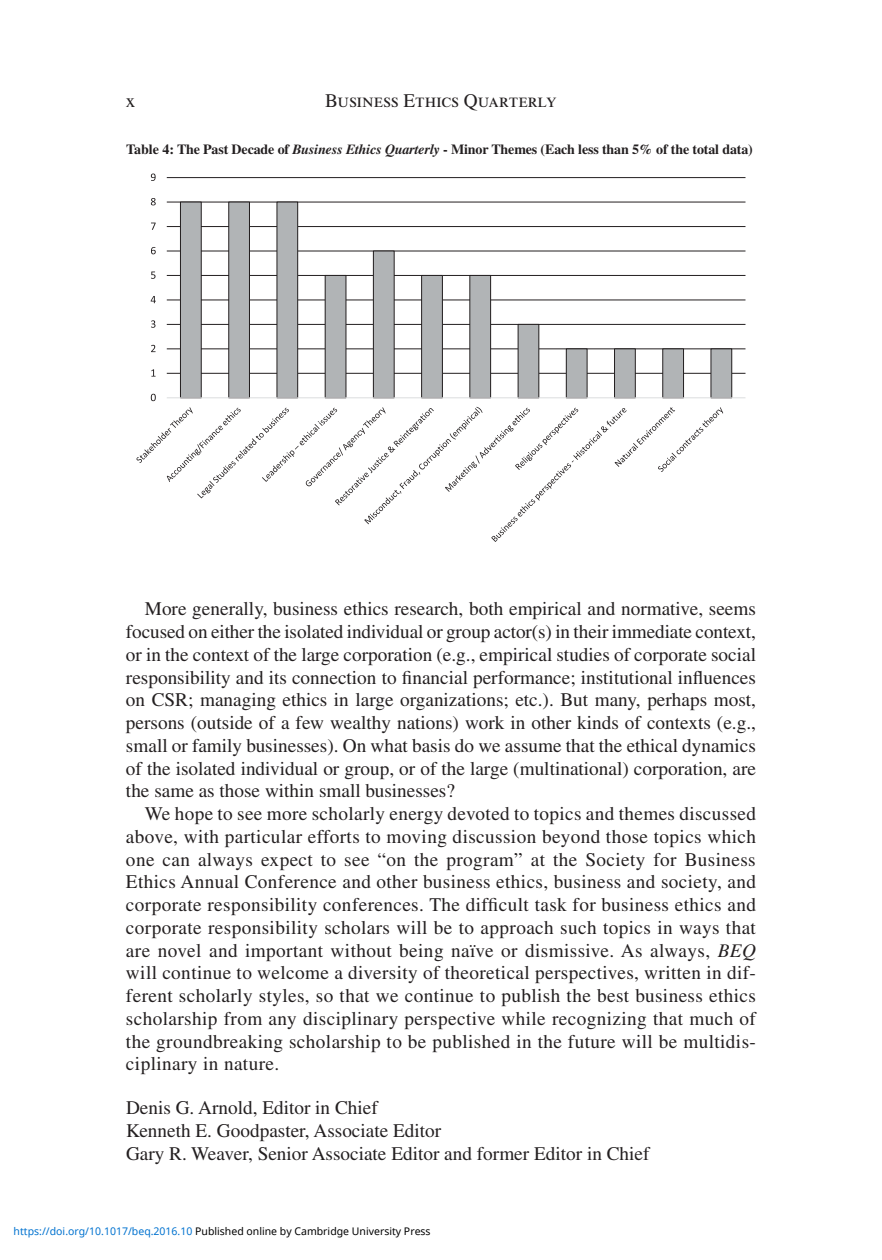
<style>
.page{position:relative;width:882px;height:1260px;background:#fff}
.page>*{position:absolute;margin:0;border:0;box-sizing:border-box;transform-origin:0 0}
.t1{font:19.25px/22.8px "Times LT Std";color:#231f20;text-align:justify}
.t2{font:700 14px "Times LT Std";letter-spacing:-.01em;color:#231f20}
.t3{font:10.5px "Noto Sans";color:#000}
.s1{font-style:italic}
.s2{color:#0172cf}
</style>
<div class="page">
<hr style="left:167px;top:373px;width:579px;height:1px;background:#231f20">
<hr style="left:167px;top:349px;width:579px;height:1px;background:#231f20">
<hr style="left:167px;top:324px;width:579px;height:1px;background:#231f20">
<hr style="left:167px;top:300px;width:579px;height:1px;background:#231f20">
<hr style="left:167px;top:275px;width:579px;height:1px;background:#231f20">
<hr style="left:167px;top:251px;width:579px;height:1px;background:#231f20">
<hr style="left:167px;top:226px;width:579px;height:1px;background:#231f20">
<hr style="left:167px;top:202px;width:579px;height:1px;background:#231f20">
<hr style="left:167px;top:177px;width:579px;height:1px;background:#231f20">
<div style="left:180px;top:202px;width:21px;height:196px;background:#b1b4b6"></div>
<div style="left:180px;top:202px;width:22px;height:196px;border:1px solid #231f20"></div>
<div style="left:229px;top:202px;width:20px;height:196px;background:#b1b4b6"></div>
<div style="left:228px;top:202px;width:22px;height:196px;border:1px solid #231f20"></div>
<div style="left:277px;top:202px;width:21px;height:196px;background:#b1b4b6"></div>
<div style="left:277px;top:202px;width:21px;height:196px;border:1px solid #231f20"></div>
<div style="left:325px;top:275px;width:21px;height:123px;background:#b1b4b6"></div>
<div style="left:325px;top:275px;width:21px;height:123px;border:1px solid #231f20"></div>
<div style="left:373px;top:251px;width:21px;height:147px;background:#b1b4b6"></div>
<div style="left:373px;top:251px;width:22px;height:147px;border:1px solid #231f20"></div>
<div style="left:422px;top:275px;width:20px;height:123px;background:#b1b4b6"></div>
<div style="left:421px;top:275px;width:22px;height:123px;border:1px solid #231f20"></div>
<div style="left:470px;top:275px;width:21px;height:123px;background:#b1b4b6"></div>
<div style="left:469px;top:275px;width:22px;height:123px;border:1px solid #231f20"></div>
<div style="left:518px;top:324px;width:21px;height:74px;background:#b1b4b6"></div>
<div style="left:518px;top:324px;width:21px;height:74px;border:1px solid #231f20"></div>
<div style="left:566px;top:349px;width:21px;height:49px;background:#b1b4b6"></div>
<div style="left:566px;top:349px;width:21px;height:49px;border:1px solid #231f20"></div>
<div style="left:615px;top:349px;width:20px;height:49px;background:#b1b4b6"></div>
<div style="left:614px;top:349px;width:22px;height:49px;border:1px solid #231f20"></div>
<div style="left:663px;top:349px;width:21px;height:49px;background:#b1b4b6"></div>
<div style="left:662px;top:349px;width:22px;height:49px;border:1px solid #231f20"></div>
<div style="left:711px;top:349px;width:21px;height:49px;background:#b1b4b6"></div>
<div style="left:711px;top:349px;width:21px;height:49px;border:1px solid #231f20"></div>
<hr style="left:167px;top:397px;width:579px;height:1px;background:#dcddde">
<svg style="left:151px;top:394px;width:5px;height:7px"></svg>
<svg style="left:151px;top:369px;width:5px;height:8px"></svg>
<svg style="left:151px;top:345px;width:5px;height:7px"></svg>
<svg style="left:151px;top:320px;width:4px;height:8px"></svg>
<svg style="left:151px;top:296px;width:5px;height:7px"></svg>
<svg style="left:151px;top:272px;width:5px;height:7px"></svg>
<svg style="left:151px;top:247px;width:5px;height:7px"></svg>
<svg style="left:151px;top:223px;width:5px;height:7px"></svg>
<svg style="left:151px;top:198px;width:5px;height:7px"></svg>
<svg style="left:151px;top:174px;width:5px;height:7px"></svg>
<svg style="left:136px;top:407px;width:587px;height:135px"></svg>
<p class="t1" style="left:126px;top:91px;width:11px">x</p>
<p class="t1" style="left:325px;top:91px;width:233px">Business Ethics Quarterly</p>
<p class="t2" style="left:126px;top:144px;width:628px">Table 4: The Past Decade of <span class="s1">Business Ethics Quarterly</span> - Minor Themes (Each less than 5% of the total data)</p>
<p class="t1" style="left:126px;top:599px;width:632px;text-indent:19px">More generally, business ethics research, both empirical and normative, seems focused on either the isolated individual or group actor(s) in their immediate context, or in the context of the large corporation (e.g., empirical studies of corporate social responsibility and its connection to financial performance; institutional influences on CSR; managing ethics in large organizations; etc.). But many, perhaps most, persons (outside of a few wealthy nations) work in other kinds of contexts (e.g., small or family businesses). On what basis do we assume that the ethical dynamics of the isolated individual or group, or of the large (multinational) corporation, are the same as those within small businesses?</p>
<p class="t1" style="left:126px;top:804px;width:632px;text-indent:19px">We hope to see more scholarly energy devoted to topics and themes discussed above, with particular efforts to moving discussion beyond those topics which one can always expect to see “on the program” at the Society for Business Ethics Annual Conference and other business ethics, business and society, and corporate responsibility conferences. The difficult task for business ethics and corporate responsibility scholars will be to approach such topics in ways that are novel and important without being naïve or dismissive. As always, <span class="s1">BEQ </span>will continue to welcome a diversity of theoretical perspectives, written in dif&shy;ferent scholarly styles, so that we continue to publish the best business ethics scholarship from any disciplinary perspective while recognizing that much of the groundbreaking scholarship to be published in the future will be multidis&shy;ciplinary in nature.</p>
<p class="t1" style="left:126px;top:1099px;width:525px;text-align:left">Denis G. Arnold , Editor in Chief<br>Kenneth E. Goodpaster , Associate Editor<br>Gary R. Weaver , Senior Associate Editor and former Editor in Chief</p>
<p class="t3" style="left:14px;top:1224px;width:419px"><span class="s2">https://doi.org/10.1017/beq.2016.10</span> Published online by Cambridge University Press</p>
</div>
